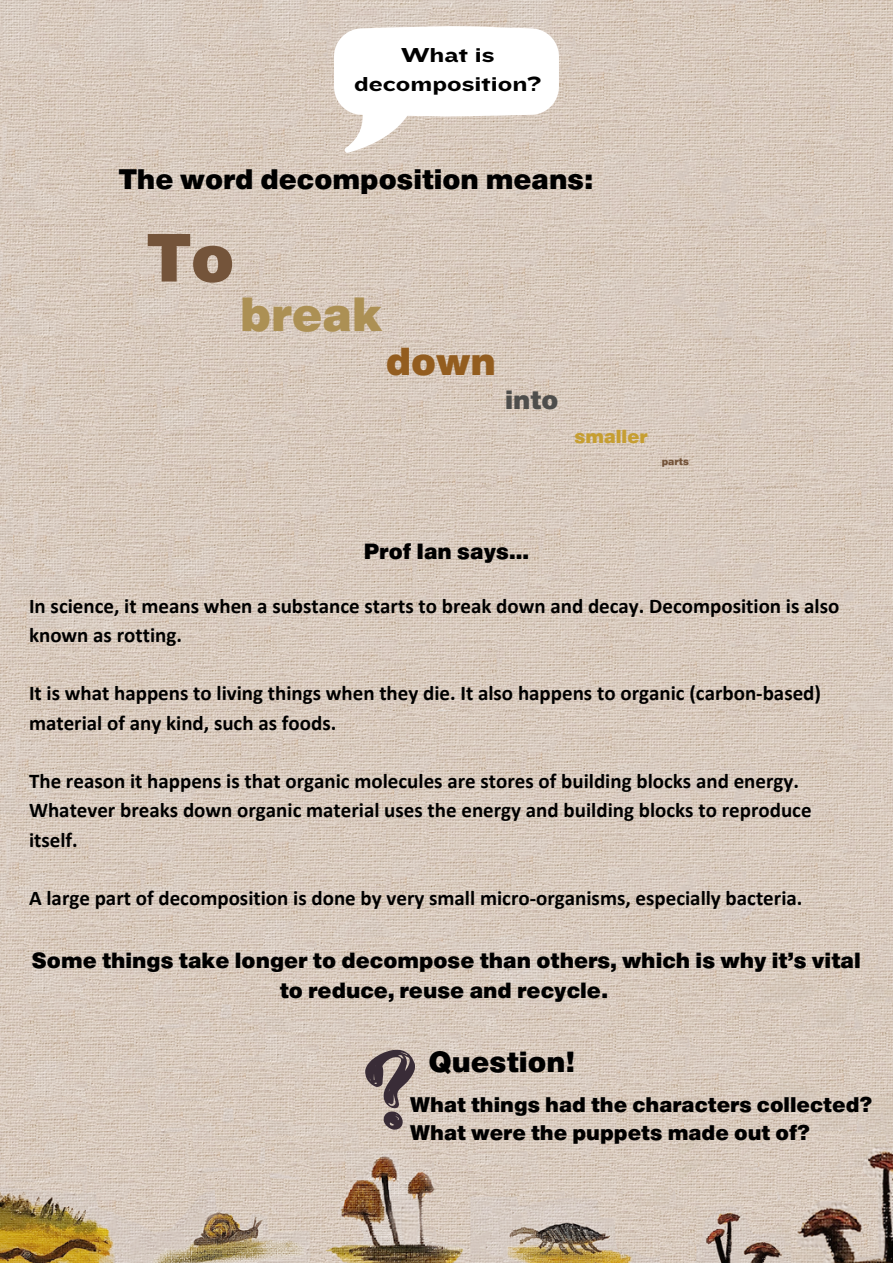
<style>
.page{position:relative;width:893px;height:1264px;background:#fff}
.page>*{position:absolute;margin:0;border:0;box-sizing:border-box;transform-origin:0 0}
.t1{font:700 64.95px "Europa Gro SBOP";color:#74543a}
.t2{font:700 45.75px "Europa Gro SBOP";color:#ac9054}
.t3{font:700 37.35px "Europa Gro SBOP";color:#935d1f}
.t4{font:700 27.75px "Europa Gro SBOP";color:#000}
.t5{font:700 27px "Europa Gro SBOP";color:#000}
.t6{font:700 25.2px "Europa Gro SBOP";color:#4e4e4c}
.t7{font:700 21px/29.2px "Calibri";color:#000}
.t8{font:700 21px/29.2px "Europa Gro SBOP";color:#000;text-align:center}
.t9{font:21px/29.2px "Knockout 54";color:#000;text-align:center}
.t10{font:700 20.25px "Europa Gro SBOP";color:#000}
.t11{font:700 18px "Europa Gro SBOP";color:#c69e31}
.t12{font:700 9.6px "Europa Gro SBOP";color:#74543a}
</style>
<div class="page">
<img style="left:0;top:0;width:892px;height:1262px">
<svg style="left:334px;top:26px;width:225px;height:127px"></svg>
<svg style="left:364px;top:1048px;width:52px;height:82px;background:#9c8e8a"></svg>
<p class="t9" style="left:354px;top:40px;width:189px">What is decomposition?</p>
<p class="t5" style="left:119px;top:169px;width:475px">The word decomposition means:</p>
<p class="t1" style="left:147px;top:234px;width:89px">To</p>
<p class="t2" style="left:240px;top:297px;width:144px">break</p>
<p class="t3" style="left:385px;top:348px;width:112px">down</p>
<p class="t6" style="left:505px;top:391px;width:55px">into</p>
<p class="t11" style="left:574px;top:430px;width:75px">smaller</p>
<p class="t12" style="left:661px;top:458px;width:29px">parts</p>
<p class="t8" style="left:363px;top:538px;width:167px">Prof Ian says...</p>
<p class="t7" style="left:29px;top:592px;width:811px">In science, it means when a substance starts to break down and decay. Decomposition is also known as rotting.</p>
<p class="t7" style="left:29px;top:680px;width:793px">It is what happens to living things when they die. It also happens to organic (carbon-based) material of any kind, such as foods.</p>
<p class="t7" style="left:29px;top:768px;width:784px">The reason it happens is that organic molecules are stores of building blocks and energy.<br>Whatever breaks down organic material uses the energy and building blocks to reproduce itself.</p>
<p class="t7" style="left:29px;top:885px;width:774px">A large part of decomposition is done by very small micro-organisms, especially bacteria.</p>
<p class="t8" style="left:32px;top:948px;width:830px">Some things take longer to decompose than others, which is why it’s vital to reduce, reuse and recycle.</p>
<p class="t4" style="left:428px;top:1051px;width:147px">Question!</p>
<p class="t10" style="left:410px;top:1097px;width:463px">What things had the characters collected?</p>
<p class="t10" style="left:410px;top:1125px;width:401px">What were the puppets made out of?</p>
</div>
